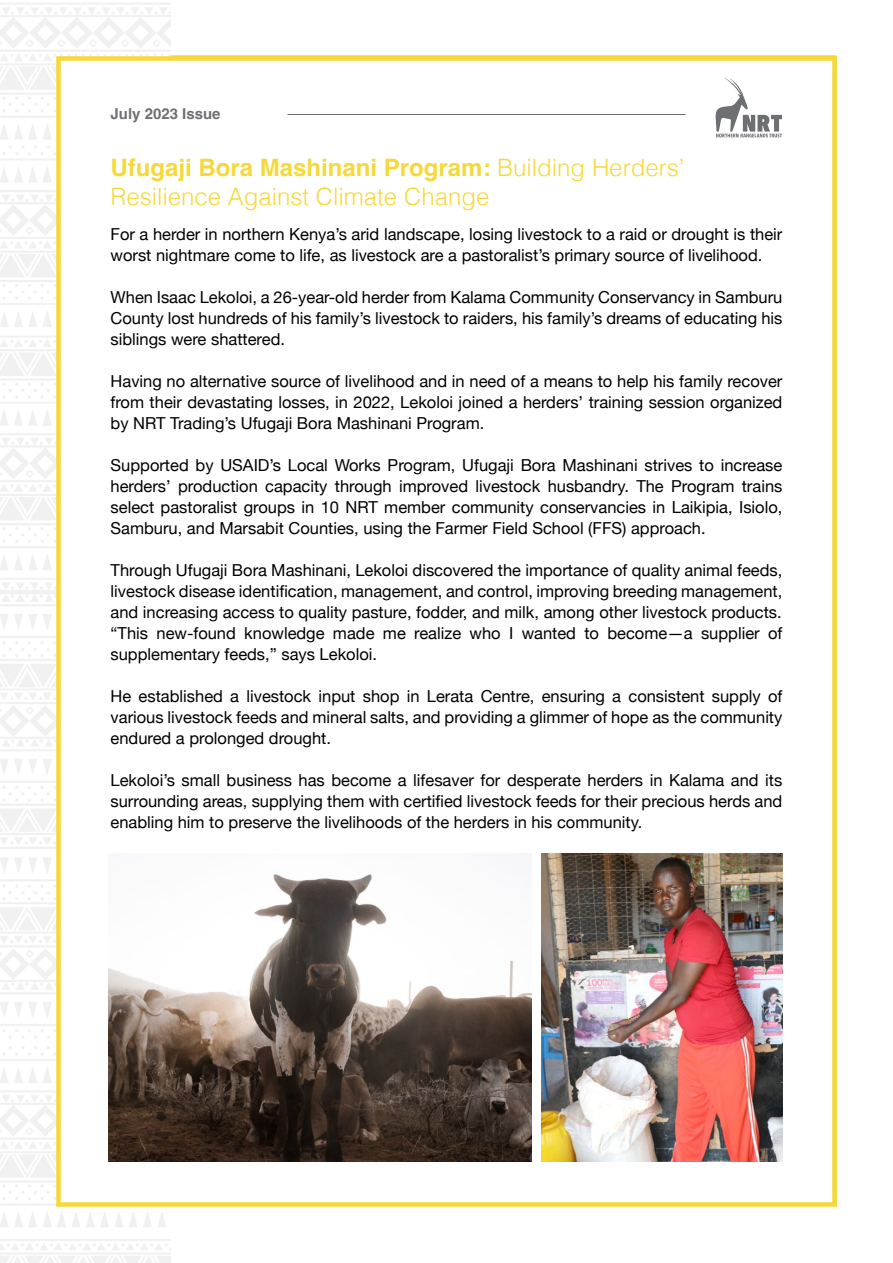
<style>
.page{position:relative;width:893px;height:1263px;background:#fff}
.page>*{position:absolute;margin:0;border:0;box-sizing:border-box;transform-origin:0 0}
.t1{font:300 24px/28.8px "Helvetica";color:#f5d93a}
.t2{font:16.5px/21px "Helvetica Neue";color:#000;text-align:justify}
.t3{font:700 15px "Helvetica";color:#6e6f72}
.s1{font-weight:700}
</style>
<div class="page">
<div style="left:56px;top:56px;width:781px;height:1151px;background:#fff;border:4px solid #f5d93a"></div>
<svg style="left:715px;top:78px;width:67px;height:59px"></svg>
<hr style="left:287px;top:114px;width:398px;height:1px;background:#6e6f72">
<img style="left:109px;top:874px;width:422px;height:287px">
<img style="left:541px;top:853px;width:241px;height:308px">
<p class="t3" style="left:111px;top:104px;width:139px">October 2022 Issue</p>
<p class="t3" style="left:111px;top:105px;width:112px">July 2023 Issue</p>
<h1 class="t1" style="left:111px;top:152px;width:575px"><span class="s1">Ufugaji Bora Mashinani Program:</span> Building Herders’<br>Resilience Against Climate Change</h1>
<p class="t2" style="left:111px;top:225px;width:673px">For a herder in northern Kenya’s arid landscape, losing livestock to a raid or drought is their worst nightmare come to life, as livestock are a pastoralist’s primary source of livelihood.</p>
<p class="t2" style="left:111px;top:288px;width:673px">When Isaac Lekoloi, a 26-year-old herder from Kalama Community Conservancy in Samburu County lost hundreds of his family’s livestock to raiders, his family’s dreams of educating his siblings were shattered.</p>
<p class="t2" style="left:111px;top:372px;width:673px">Having no alternative source of livelihood and in need of a means to help his family recover from their devastating losses, in 2022, Lekoloi joined a herders’ training session organized by NRT Trading’s Ufugaji Bora Mashinani Program.</p>
<p class="t2" style="left:111px;top:456px;width:673px">Supported by USAID’s Local Works Program, Ufugaji Bora Mashinani strives to increase herders’ production capacity through improved livestock husbandry. The Program trains select pastoralist groups in 10 NRT member community conservancies in Laikipia, Isiolo, Samburu, and Marsabit Counties, using the Farmer Field School (FFS) approach.</p>
<p class="t2" style="left:111px;top:561px;width:673px">Through Ufugaji Bora Mashinani, Lekoloi discovered the importance of quality animal feeds, livestock disease identification, management, and control, improving breeding management, and increasing access to quality pasture, fodder, and milk, among other livestock products. “This new-found knowledge made me realize who I wanted to become—a supplier of supplementary feeds,” says Lekoloi.</p>
<p class="t2" style="left:111px;top:687px;width:673px">He established a livestock input shop in Lerata Centre, ensuring a consistent supply of various livestock feeds and mineral salts, and providing a glimmer of hope as the community endured a prolonged drought.</p>
<p class="t2" style="left:111px;top:771px;width:673px">Lekoloi’s small business has become a lifesaver for desperate herders in Kalama and its surrounding areas, supplying them with certified livestock feeds for their precious herds and enabling him to preserve the livelihoods of the herders in his community.</p>
</div>
